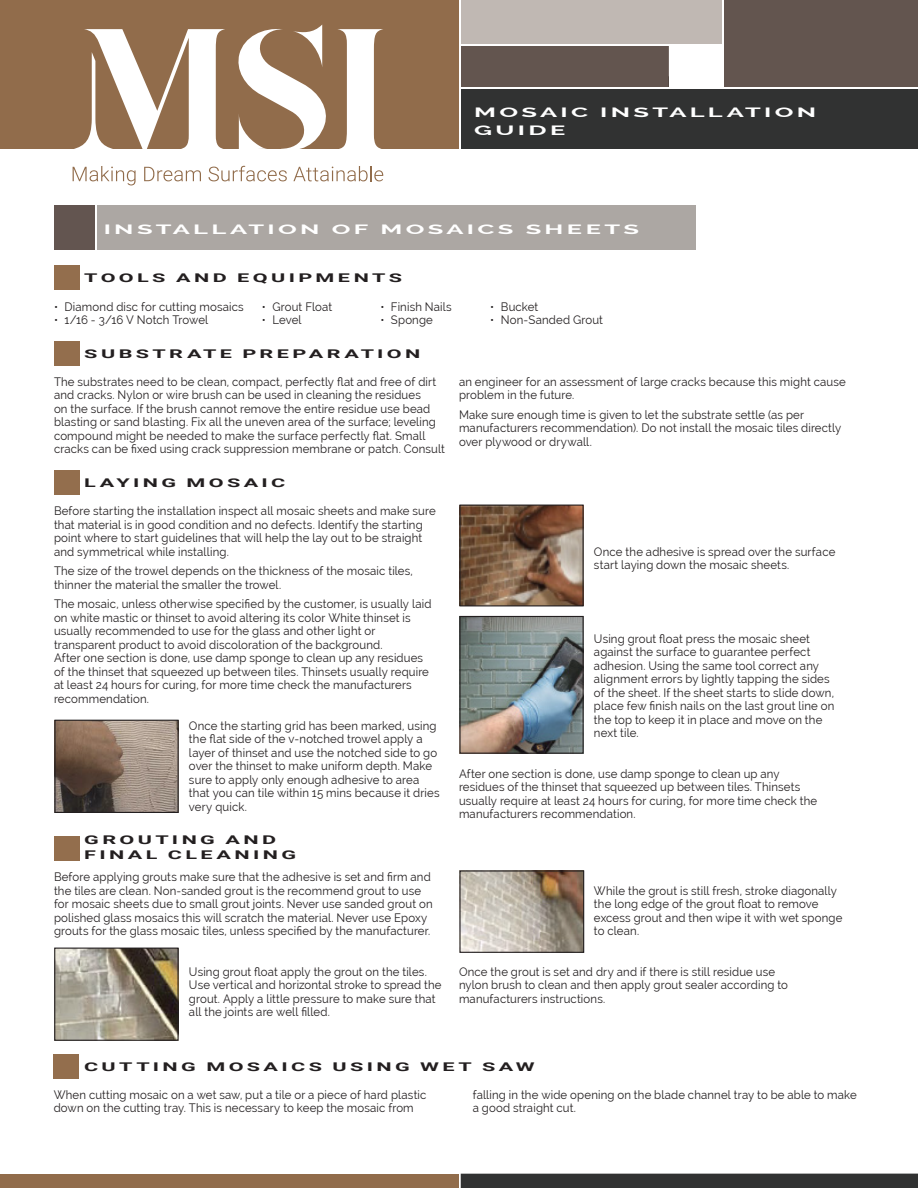
<style>
.page{position:relative;width:918px;height:1188px;background:#fff}
.page>*{position:absolute;margin:0;border:0;box-sizing:border-box;transform-origin:0 0}
.t1{font:700 13.5px "Raleway";letter-spacing:.13em;color:#fff;scale:1.88 1}
.t2{font:12px/13.5px "Raleway";letter-spacing:.015em;color:#231f20;scale:.95 1}
.t3{font:700 12px "Roboto";letter-spacing:.155em;color:#231f20;scale:1.8 1}
</style>
<div class="page">
<div style="left:724px;top:0;width:194px;height:87px;background:#63554f"></div>
<div style="left:461px;top:46px;width:208px;height:41px;background:#63554f"></div>
<div style="left:462px;top:0;width:260px;height:45px;background:#c0b8b3"></div>
<div style="left:458px;top:89px;width:460px;height:60px;background:#313232"></div>
<div style="left:0;top:0;width:460px;height:149px;background:#916c4b"></div>
<svg style="left:73px;top:166px;width:63px;height:19px"></svg>
<svg style="left:144px;top:167px;width:57px;height:14px"></svg>
<svg style="left:209px;top:166px;width:78px;height:15px"></svg>
<svg style="left:293px;top:166px;width:90px;height:15px"></svg>
<svg style="left:74px;top:29px;width:151px;height:120px"></svg>
<svg style="left:338px;top:29px;width:45px;height:120px"></svg>
<svg style="left:238px;top:25px;width:88px;height:124px"></svg>
<hr style="left:459px;top:0;width:2px;height:150px;background:#fff">
<div style="left:461px;top:1174px;width:457px;height:14px;background:#313232"></div>
<div style="left:0;top:1174px;width:459px;height:14px;background:#916c4b"></div>
<div style="left:54px;top:206px;width:40px;height:44px;background:#635550"></div>
<div style="left:97px;top:206px;width:599px;height:44px;background:#aca7a3"></div>
<div style="left:54px;top:265px;width:25px;height:25px;background:#936e4d"></div>
<div style="left:54px;top:341px;width:25px;height:25px;background:#936e4d"></div>
<div style="left:54px;top:470px;width:25px;height:25px;background:#936e4d"></div>
<div style="left:54px;top:1054px;width:25px;height:25px;background:#936e4d"></div>
<img style="left:461px;top:507px;width:121px;height:97px">
<div style="left:459px;top:505px;width:125px;height:101px;border:1px solid #231f20"></div>
<img style="left:461px;top:618px;width:121px;height:134px">
<div style="left:459px;top:616px;width:125px;height:138px;border:1px solid #231f20"></div>
<div style="left:54px;top:836px;width:25px;height:25px;background:#936e4d"></div>
<img style="left:56px;top:950px;width:121px;height:89px">
<div style="left:54px;top:948px;width:125px;height:93px;border:1px solid #231f20"></div>
<img style="left:461px;top:872px;width:121px;height:79px">
<div style="left:459px;top:870px;width:125px;height:83px;border:1px solid #231f20"></div>
<img style="left:56px;top:722px;width:121px;height:89px">
<div style="left:54px;top:720px;width:125px;height:93px;border:1px solid #231f20"></div>
<p class="t1" style="left:474px;top:104px;width:183px">MOSAIC INSTALLATION</p>
<p class="t1" style="left:474px;top:122px;width:50px">GUIDE</p>
<p class="t1" style="left:104px;top:222px;width:286px">INSTALLATION OF MOSAICS SHEETS</p>
<p class="t3" style="left:84px;top:269px;width:178px">TOOLS AND EQUIPMENTS</p>
<p class="t2" style="left:54px;top:300px;width:201px">• Diamond disc for cutting mosaics</p>
<p class="t2" style="left:54px;top:313px;width:164px">• 1/16 - 3/16 V Notch Trowel</p>
<p class="t2" style="left:262px;top:300px;width:75px">• Grout Float</p>
<p class="t2" style="left:262px;top:313px;width:43px">• Level</p>
<p class="t2" style="left:380px;top:300px;width:77px">• Finish Nails</p>
<p class="t2" style="left:380px;top:313px;width:57px">• Sponge</p>
<p class="t3" style="left:84px;top:345px;width:188px">SUBSTRATE PREPARATION</p>
<p class="t2" style="left:490px;top:300px;width:52px">• Bucket</p>
<p class="t2" style="left:490px;top:313px;width:120px">• Non-Sanded Grout</p>
<p class="t2" style="left:54px;top:375px;width:413px">The substrates need to be clean, compact, perfectly flat and free of dirt and cracks. Nylon or wire brush can be used in cleaning the residues<br>on the surface. If the brush cannot remove the entire residue use bead blasting or sand blasting. Fix all the uneven area of the surface; leveling compound might be needed to make the surface perfectly flat. Small cracks can be fixed using crack suppression membrane or patch. Consult</p>
<p class="t3" style="left:84px;top:475px;width:113px">LAYING MOSAIC</p>
<p class="t2" style="left:54px;top:504px;width:403px">Before starting the installation inspect all mosaic sheets and make sure that material is in good condition and no defects. Identify the starting point where to start guidelines that will help the lay out to be straight and symmetrical while installing.</p>
<p class="t2" style="left:54px;top:564px;width:379px">The size of the trowel depends on the thickness of the mosaic tiles, thinner the material the smaller the trowel.</p>
<p class="t2" style="left:54px;top:597px;width:399px">The mosaic, unless otherwise specified by the customer, is usually laid on white mastic or thinset to avoid altering its color White thinset is usually recommended to use for the glass and other light or</p>
<p class="t2" style="left:54px;top:638px;width:348px">transparent product to avoid discoloration of the background.</p>
<p class="t2" style="left:54px;top:651px;width:396px">After one section is done, use damp sponge to clean up any residues of the thinset that squeezed up between tiles. Thinsets usually require at least 24 hours for curing, for more time check the manufacturers recommendation.</p>
<p class="t2" style="left:189px;top:719px;width:262px">Once the starting grid has been marked, using</p>
<p class="t2" style="left:189px;top:732px;width:247px">the flat side of the v-notched trowel apply a</p>
<p class="t2" style="left:189px;top:746px;width:263px">layer of thinset and use the notched side to go</p>
<p class="t2" style="left:189px;top:759px;width:257px">over the thinset to make uniform depth. Make</p>
<p class="t2" style="left:189px;top:773px;width:244px">sure to apply only enough adhesive to area</p>
<p class="t2" style="left:189px;top:786px;width:265px">that you can tile within 15 mins because it dries</p>
<p class="t2" style="left:189px;top:800px;width:63px">very quick.</p>
<p class="t3" style="left:84px;top:832px;width:108px">GROUTING AND</p>
<p class="t3" style="left:84px;top:846px;width:119px">FINAL CLEANING</p>
<p class="t2" style="left:54px;top:870px;width:400px">Before applying grouts make sure that the adhesive is set and firm and the tiles are clean. Non-sanded grout is the recommend grout to use for mosaic sheets due to small grout joints. Never use sanded grout on polished glass mosaics this will scratch the material. Never use Epoxy grouts for the glass mosaic tiles, unless specified by the manufacturer.</p>
<p class="t2" style="left:189px;top:965px;width:252px">Using grout float apply the grout on the tiles.</p>
<p class="t2" style="left:189px;top:978px;width:267px">Use vertical and horizontal stroke to spread the</p>
<p class="t2" style="left:189px;top:992px;width:261px">grout. Apply a little pressure to make sure that</p>
<p class="t2" style="left:189px;top:1005px;width:150px">all the joints are well filled.</p>
<p class="t2" style="left:459px;top:375px;width:409px">an engineer for an assessment of large cracks because this might cause problem in the future.</p>
<p class="t2" style="left:459px;top:408px;width:404px">Make sure enough time is given to let the substrate settle (as per manufacturers recommendation). Do not install the mosaic tiles directly over plywood or drywall.</p>
<p class="t2" style="left:594px;top:545px;width:256px">Once the adhesive is spread over the surface</p>
<p class="t2" style="left:594px;top:558px;width:207px">start laying down the mosaic sheets.</p>
<p class="t2" style="left:594px;top:632px;width:229px">Using grout float press the mosaic sheet</p>
<p class="t2" style="left:594px;top:645px;width:229px">against the surface to guarantee perfect</p>
<p class="t2" style="left:594px;top:659px;width:238px">adhesion. Using the same tool correct any</p>
<p class="t2" style="left:594px;top:672px;width:250px">alignment errors by lightly tapping the sides</p>
<p class="t2" style="left:594px;top:686px;width:254px">of the sheet. If the sheet starts to slide down,</p>
<p class="t2" style="left:594px;top:699px;width:254px">place few finish nails on the last grout line on</p>
<p class="t2" style="left:594px;top:713px;width:242px">the top to keep it in place and move on the</p>
<p class="t2" style="left:594px;top:726px;width:49px">next tile.</p>
<p class="t2" style="left:459px;top:767px;width:339px">After one section is done, use damp sponge to clean up any</p>
<p class="t2" style="left:459px;top:780px;width:361px">residues of the thinset that squeezed up between tiles. Thinsets</p>
<p class="t2" style="left:459px;top:794px;width:379px">usually require at least 24 hours for curing, for more time check the manufacturers recommendation.</p>
<p class="t2" style="left:594px;top:884px;width:257px">While the grout is still fresh, stroke diagonally</p>
<p class="t2" style="left:594px;top:897px;width:238px">the long edge of the grout float to remove</p>
<p class="t2" style="left:594px;top:911px;width:263px">excess grout and then wipe it with wet sponge</p>
<p class="t2" style="left:594px;top:924px;width:49px">to clean.</p>
<p class="t2" style="left:459px;top:965px;width:334px">Once the grout is set and dry and if there is still residue use</p>
<p class="t2" style="left:459px;top:978px;width:348px">nylon brush to clean and then apply grout sealer according to manufacturers instructions.</p>
<p class="t3" style="left:84px;top:1058px;width:252px">CUTTING MOSAICS USING WET SAW</p>
<p class="t2" style="left:54px;top:1088px;width:394px">When cutting mosaic on a wet saw, put a tile or a piece of hard plastic down on the cutting tray. This is necessary to keep the mosaic from</p>
<p class="t2" style="left:473px;top:1088px;width:406px">falling in the wide opening on the blade channel tray to be able to make a good straight cut.</p>
</div>
